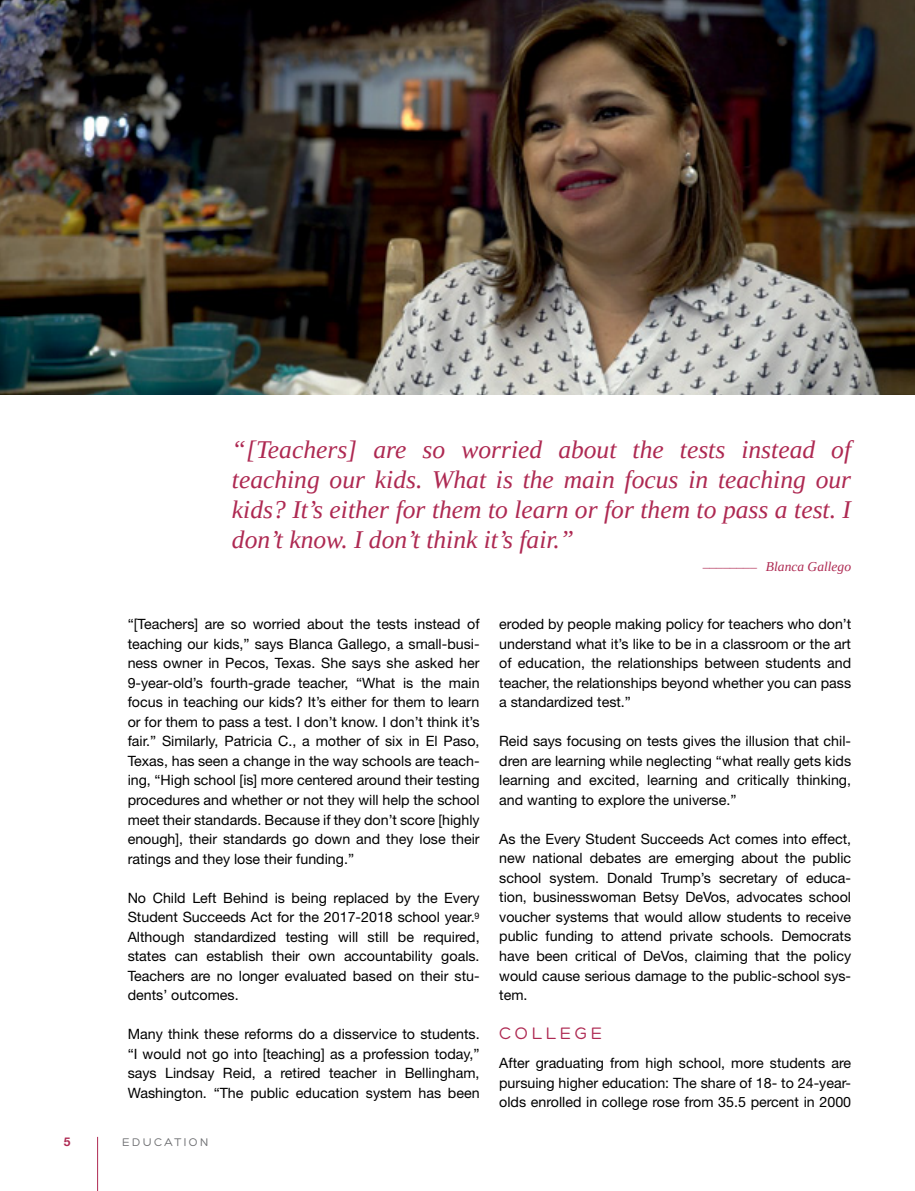
<style>
.page{position:relative;width:915px;height:1191px;background:#fff}
.page>*{position:absolute;margin:0;border:0;box-sizing:border-box;transform-origin:0 0}
.t1{font:italic 25.5px/30px "Tinos";color:#ae2952;text-align:justify}
.t2{font:18px "Hero";letter-spacing:.2em;color:#ae2952}
.t3{font:14.25px/19.5px "Helvetica Neue LT Std";color:#000;text-align:justify}
.t4{font:italic 13.5px "Tinos";color:#ae2952}
.t5{font:12px "Hero";letter-spacing:.2em;color:#6d6e71}
.t6{font:700 12px "Helvetica Neue";color:#ae2952}
</style>
<div class="page">
<hr style="left:97px;top:1136px;width:1px;height:55px;background:#ae2952">
<img style="left:0;top:0;width:914px;height:394px">
<h1 class="t1" style="left:232px;top:434px;width:620px">“[Teachers] are so worried about the tests instead of teaching our kids. What is the main focus in teaching our kids? It’s either for them to learn or for them to pass a test. I don’t know. I don’t think it’s fair.”</h1>
<p class="t4" style="left:701px;top:565px;width:55px">¯¯¯¯¯¯¯¯</p>
<p class="t4" style="left:765px;top:557px;width:87px">Blanca Gallego</p>
<p class="t3" style="left:128px;top:614px;width:353px">“[Teachers] are so worried about the tests instead of teaching our kids,” says Blanca Gallego, a small-busi&shy;ness owner in Pecos, Texas. She says she asked her 9-year-old’s fourth-grade teacher, “What is the main focus in teaching our kids? It’s either for them to learn or for them to pass a test. I don’t know. I don’t think it’s fair.” Similarly, Patricia C., a mother of six in El Paso, Texas, has seen a change in the way schools are teach&shy;ing, “H igh school [is] more centered around their testing procedures and whether or not they will help the school meet their standards. Because if they don’t score [highly enough], their standards go down and they lose their ratings and they lose their funding.”</p>
<p class="t3" style="left:128px;top:887px;width:353px">No Child Left Behind is being replaced by the Every Student Succeeds Act for the 2017-2018 school year.<sup>9<br></sup>Although standardized testing will still be required, states can establish their own accountability goals.<br>Teachers are no longer evaluated based on their stu&shy;dents’ outcomes.</p>
<p class="t3" style="left:128px;top:1024px;width:353px">M any think these reforms do a disservice to students. “I would not go into [teaching] as a profession today,” says Lindsay Reid, a retired teacher in Bellingham, Washington. “The public education system has been</p>
<p class="t6" style="left:64px;top:1134px;width:8px">5</p>
<p class="t5" style="left:122px;top:1136px;width:88px">EDUCATION</p>
<p class="t3" style="left:499px;top:614px;width:353px">eroded by people making policy for teachers who don’t understand what it’s like to be in a classroom or the art of education, the relationships between students and teacher, the relationships beyond whether you can pass a standardized test.”</p>
<p class="t3" style="left:499px;top:731px;width:353px">Reid says focusing on tests gives the illusion that chil&shy;dren are learning while neglecting “what really gets kids learning and excited, learning and critically thinking, and wanting to explore the universe.”</p>
<p class="t3" style="left:499px;top:829px;width:353px">As the Every Student Succeeds Act comes into effect, new national debates are emerging about the public school system. Donald Trump’s secretary of educa&shy;tion, businesswoman Betsy DeVos, advocates school voucher systems that would allow students to receive public funding to attend private schools. Democrats have been critical of DeVos, claiming that the policy would cause serious damage to the public-school sys&shy;tem.</p>
<p class="t2" style="left:499px;top:1024px;width:105px">COLLEGE</p>
<p class="t3" style="left:499px;top:1053px;width:353px">After graduating from high school, more students are pursuing higher education: The share of 18- to 24-year&shy;olds enrolled in college rose from 35.5 percent in 2000</p>
</div>
